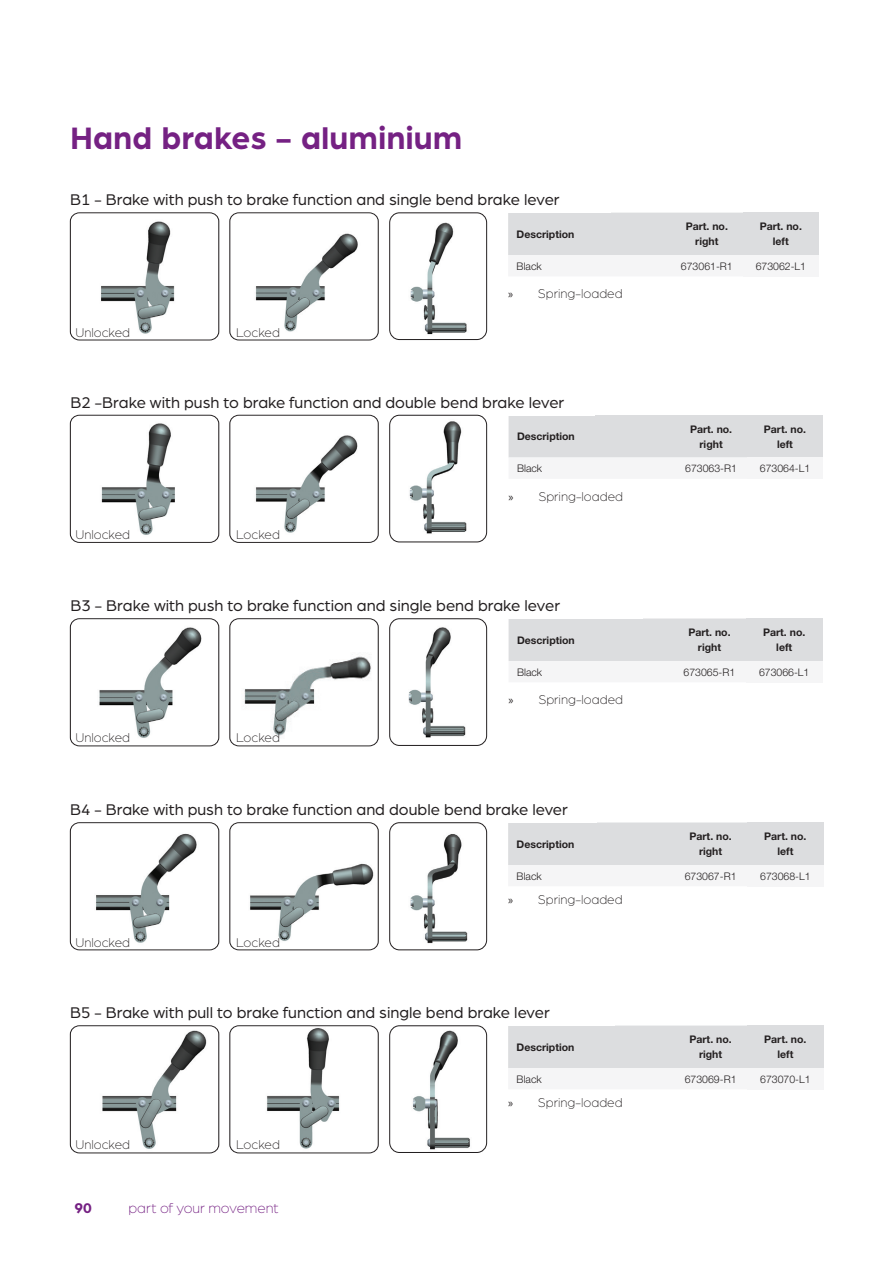
<style>
.page{position:relative;width:893px;height:1263px;background:#fff}
.page>*{position:absolute;margin:0;border:0;box-sizing:border-box;transform-origin:0 0}
.Overskrift_i_lille_bar{font:700 33px "Arboria";color:#752183}
.Overskrift_produkter_helvetica_neue{font:16.5px "Arboria";color:#231f20}
.t1{font:300 15px "Arboria";color:#752183}
.t2{font:700 15px "Arboria";color:#752183}
.t3{font:300 13.5px "Arboria";color:#231f20}
.Tabel_overskrifter_75_bold_str__7{font:700 10.5px "Helvetica Neue";color:#231f20}
.Tabel__indmad_helvetica_light_45_str__7{font:300 10.5px "Helvetica Neue";color:#231f20}
.s1{font-family:"Myriad Pro";font-weight:400;font-size:12px}
</style>
<div class="page">
<div style="left:743px;top:213px;width:76px;height:42px;background:#dcdddf"></div>
<div style="left:508px;top:213px;width:235px;height:42px;background:#dcdddf"></div>
<div style="left:743px;top:255px;width:76px;height:21px;background:#f5f5f6"></div>
<div style="left:747px;top:415px;width:76px;height:42px;background:#dcdddf"></div>
<div style="left:509px;top:415px;width:238px;height:43px;background:#dcdddf"></div>
<div style="left:747px;top:457px;width:76px;height:22px;background:#f5f5f6"></div>
<div style="left:746px;top:618px;width:76px;height:43px;background:#dcdddf"></div>
<div style="left:509px;top:618px;width:237px;height:43px;background:#dcdddf"></div>
<div style="left:746px;top:661px;width:76px;height:21px;background:#f5f5f6"></div>
<div style="left:747px;top:822px;width:76px;height:43px;background:#dcdddf"></div>
<div style="left:508px;top:822px;width:239px;height:43px;background:#dcdddf"></div>
<div style="left:747px;top:865px;width:76px;height:21px;background:#f5f5f6"></div>
<div style="left:747px;top:1025px;width:76px;height:43px;background:#dcdddf"></div>
<div style="left:508px;top:1025px;width:239px;height:43px;background:#dcdddf"></div>
<div style="left:747px;top:1068px;width:76px;height:21px;background:#f5f5f6"></div>
<img style="left:230px;top:213px;width:148px;height:127px">
<div style="left:230px;top:213px;width:148px;height:127px;border:1px solid #231f20;border-radius:9px"></div>
<img style="left:70px;top:213px;width:149px;height:127px">
<div style="left:70px;top:213px;width:149px;height:127px;border:1px solid #231f20;border-radius:9px"></div>
<img style="left:390px;top:213px;width:97px;height:127px">
<div style="left:389px;top:213px;width:98px;height:127px;border:1px solid #231f20;border-radius:10px"></div>
<img style="left:230px;top:415px;width:148px;height:127px">
<div style="left:230px;top:415px;width:148px;height:128px;border:1px solid #231f20;border-radius:9px"></div>
<img style="left:70px;top:415px;width:149px;height:127px">
<div style="left:70px;top:415px;width:149px;height:128px;border:1px solid #231f20;border-radius:9px"></div>
<img style="left:390px;top:415px;width:97px;height:127px">
<div style="left:389px;top:415px;width:98px;height:127px;border:1px solid #231f20;border-radius:10px"></div>
<img style="left:230px;top:619px;width:148px;height:127px">
<div style="left:230px;top:618px;width:148px;height:128px;border:1px solid #231f20;border-radius:9px"></div>
<img style="left:70px;top:619px;width:149px;height:127px">
<div style="left:70px;top:618px;width:149px;height:128px;border:1px solid #231f20;border-radius:9px"></div>
<img style="left:390px;top:619px;width:97px;height:126px">
<div style="left:389px;top:618px;width:98px;height:128px;border:1px solid #231f20;border-radius:10px"></div>
<img style="left:230px;top:823px;width:148px;height:127px">
<div style="left:230px;top:822px;width:148px;height:128px;border:1px solid #231f20;border-radius:9px"></div>
<img style="left:70px;top:823px;width:149px;height:127px">
<div style="left:70px;top:822px;width:149px;height:128px;border:1px solid #231f20;border-radius:9px"></div>
<img style="left:390px;top:823px;width:97px;height:127px">
<div style="left:389px;top:822px;width:98px;height:128px;border:1px solid #231f20;border-radius:10px"></div>
<img style="left:230px;top:1026px;width:148px;height:127px">
<div style="left:230px;top:1025px;width:148px;height:128px;border:1px solid #231f20;border-radius:9px"></div>
<img style="left:70px;top:1026px;width:149px;height:127px">
<div style="left:70px;top:1025px;width:149px;height:128px;border:1px solid #231f20;border-radius:9px"></div>
<img style="left:390px;top:1026px;width:97px;height:126px">
<div style="left:389px;top:1025px;width:98px;height:128px;border:1px solid #231f20;border-radius:10px"></div>
<p class="Overskrift_i_lille_bar" style="left:70px;top:115px;width:394px">Hand brakes - aluminium</p>
<p class="Overskrift_produkter_helvetica_neue" style="left:70px;top:189px;width:491px">B1 - Brake with push to brake function and single bend brake lever</p>
<p class="Tabel_overskrifter_75_bold_str__7" style="left:517px;top:228px;width:59px">Description</p>
<p class="Tabel_overskrifter_75_bold_str__7" style="left:686px;top:220px;width:44px">Part. no.</p>
<p class="Tabel_overskrifter_75_bold_str__7" style="left:695px;top:235px;width:25px">right</p>
<p class="Tabel_overskrifter_75_bold_str__7" style="left:760px;top:220px;width:44px">Part. no.</p>
<p class="Tabel_overskrifter_75_bold_str__7" style="left:773px;top:235px;width:17px">left</p>
<p class="Tabel__indmad_helvetica_light_45_str__7" style="left:517px;top:260px;width:27px">Black</p>
<p class="Tabel__indmad_helvetica_light_45_str__7" style="left:681px;top:260px;width:53px">673061-R1</p>
<p class="Tabel__indmad_helvetica_light_45_str__7" style="left:756px;top:260px;width:52px">673062-L1</p>
<p class="t3" style="left:75px;top:324px;width:56px">Unlocked</p>
<p class="t3" style="left:236px;top:324px;width:45px">Locked</p>
<p class="t3" style="left:508px;top:285px;width:116px"><span class="s1">»</span> Spring-loaded</p>
<p class="Overskrift_produkter_helvetica_neue" style="left:71px;top:391px;width:495px">B2 -Brake with push to brake function and double bend brake lever</p>
<p class="Tabel_overskrifter_75_bold_str__7" style="left:517px;top:430px;width:59px">Description</p>
<p class="Tabel_overskrifter_75_bold_str__7" style="left:690px;top:423px;width:44px">Part. no.</p>
<p class="Tabel_overskrifter_75_bold_str__7" style="left:699px;top:438px;width:25px">right</p>
<p class="Tabel_overskrifter_75_bold_str__7" style="left:764px;top:423px;width:44px">Part. no.</p>
<p class="Tabel_overskrifter_75_bold_str__7" style="left:777px;top:438px;width:17px">left</p>
<p class="Tabel__indmad_helvetica_light_45_str__7" style="left:517px;top:462px;width:27px">Black</p>
<p class="Tabel__indmad_helvetica_light_45_str__7" style="left:685px;top:462px;width:53px">673063-R1</p>
<p class="Tabel__indmad_helvetica_light_45_str__7" style="left:760px;top:462px;width:52px">673064-L1</p>
<p class="t3" style="left:75px;top:526px;width:56px">Unlocked</p>
<p class="t3" style="left:236px;top:526px;width:45px">Locked</p>
<p class="t3" style="left:509px;top:488px;width:116px"><span class="s1">»</span> Spring-loaded</p>
<p class="Overskrift_produkter_helvetica_neue" style="left:71px;top:595px;width:491px">B3 - Brake with push to brake function and single bend brake lever</p>
<p class="Tabel_overskrifter_75_bold_str__7" style="left:517px;top:634px;width:59px">Description</p>
<p class="Tabel_overskrifter_75_bold_str__7" style="left:688px;top:626px;width:44px">Part. no.</p>
<p class="Tabel_overskrifter_75_bold_str__7" style="left:698px;top:641px;width:25px">right</p>
<p class="Tabel_overskrifter_75_bold_str__7" style="left:763px;top:626px;width:44px">Part. no.</p>
<p class="Tabel_overskrifter_75_bold_str__7" style="left:776px;top:641px;width:17px">left</p>
<p class="Tabel__indmad_helvetica_light_45_str__7" style="left:517px;top:666px;width:27px">Black</p>
<p class="Tabel__indmad_helvetica_light_45_str__7" style="left:684px;top:666px;width:53px">673065-R1</p>
<p class="Tabel__indmad_helvetica_light_45_str__7" style="left:759px;top:666px;width:52px">673066-L1</p>
<p class="t3" style="left:75px;top:729px;width:56px">Unlocked</p>
<p class="t3" style="left:236px;top:729px;width:45px">Locked</p>
<p class="t3" style="left:509px;top:691px;width:116px"><span class="s1">»</span> Spring-loaded</p>
<p class="Overskrift_produkter_helvetica_neue" style="left:70px;top:798px;width:499px">B4 - Brake with push to brake function and double bend brake lever</p>
<p class="Tabel_overskrifter_75_bold_str__7" style="left:517px;top:838px;width:59px">Description</p>
<p class="Tabel_overskrifter_75_bold_str__7" style="left:689px;top:830px;width:44px">Part. no.</p>
<p class="Tabel_overskrifter_75_bold_str__7" style="left:699px;top:845px;width:25px">right</p>
<p class="Tabel_overskrifter_75_bold_str__7" style="left:764px;top:830px;width:44px">Part. no.</p>
<p class="Tabel_overskrifter_75_bold_str__7" style="left:777px;top:845px;width:17px">left</p>
<p class="Tabel__indmad_helvetica_light_45_str__7" style="left:517px;top:870px;width:27px">Black</p>
<p class="Tabel__indmad_helvetica_light_45_str__7" style="left:685px;top:870px;width:53px">673067-R1</p>
<p class="Tabel__indmad_helvetica_light_45_str__7" style="left:760px;top:870px;width:52px">673068-L1</p>
<p class="t3" style="left:75px;top:934px;width:56px">Unlocked</p>
<p class="t3" style="left:236px;top:934px;width:45px">Locked</p>
<p class="t3" style="left:508px;top:891px;width:116px"><span class="s1">»</span> Spring-loaded</p>
<p class="Overskrift_produkter_helvetica_neue" style="left:70px;top:1002px;width:481px">B5 - Brake with pull to brake function and single bend brake lever</p>
<p class="Tabel_overskrifter_75_bold_str__7" style="left:517px;top:1041px;width:59px">Description</p>
<p class="Tabel_overskrifter_75_bold_str__7" style="left:689px;top:1033px;width:44px">Part. no.</p>
<p class="Tabel_overskrifter_75_bold_str__7" style="left:699px;top:1048px;width:25px">right</p>
<p class="Tabel_overskrifter_75_bold_str__7" style="left:764px;top:1033px;width:44px">Part. no.</p>
<p class="Tabel_overskrifter_75_bold_str__7" style="left:777px;top:1048px;width:17px">left</p>
<p class="Tabel__indmad_helvetica_light_45_str__7" style="left:517px;top:1073px;width:27px">Black</p>
<p class="Tabel__indmad_helvetica_light_45_str__7" style="left:685px;top:1073px;width:53px">673069-R1</p>
<p class="Tabel__indmad_helvetica_light_45_str__7" style="left:760px;top:1073px;width:52px">673070-L1</p>
<p class="t3" style="left:75px;top:1136px;width:56px">Unlocked</p>
<p class="t3" style="left:236px;top:1136px;width:45px">Locked</p>
<p class="t2" style="left:74px;top:1197px;width:19px">90</p>
<p class="t1" style="left:128px;top:1198px;width:152px">part of your movement</p>
<p class="t3" style="left:508px;top:1094px;width:116px"><span class="s1">»</span> Spring-loaded</p>
</div>
